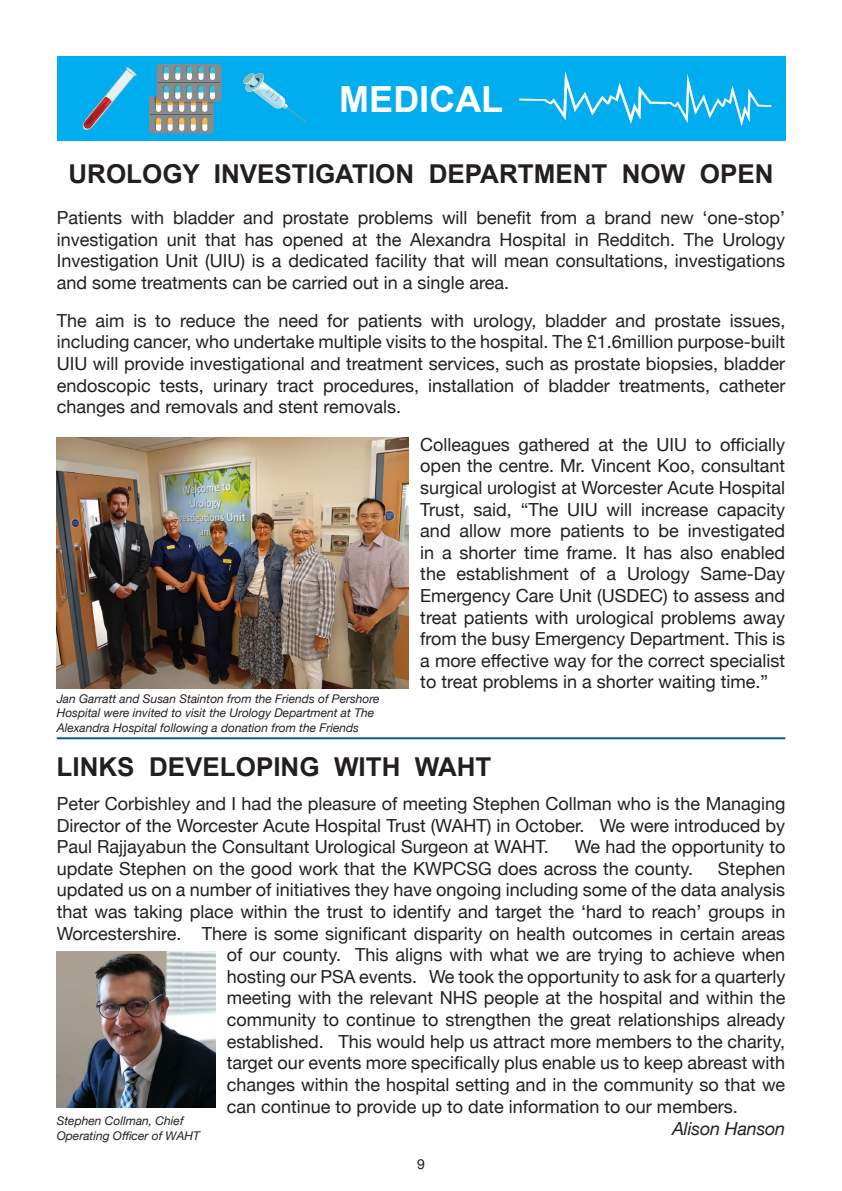
<style>
.page{position:relative;width:842px;height:1191px;background:#fff}
.page>*{position:absolute;margin:0;border:0;box-sizing:border-box;transform-origin:0 0}
.t1{font:700 36px "Arial";color:#fff}
.t2{font:700 26px "Arial";color:#231f20}
.t3{font:18px/21.6px "Helvetica Neue";color:#231f20;text-align:justify}
.t4{font:italic 18px "Helvetica Neue";letter-spacing:-.01em;color:#231f20}
.t5{font:14px "Helvetica Neue";color:#231f20}
.t6{font:italic 12px/14.4px "Helvetica Neue";color:#231f20}
</style>
<div class="page">
<hr style="left:57px;top:737px;width:728px;height:2px;background:#0d5c9d">
<img style="left:57px;top:438px;width:352px;height:250px">
<img style="left:57px;top:951px;width:158px;height:156px">
<div style="left:57px;top:57px;width:728px;height:84px;background:#00aeef"></div>
<svg style="left:519px;top:71px;width:252px;height:55px"></svg>
<svg style="left:82px;top:67px;width:55px;height:64px"></svg>
<div style="left:149px;top:96px;width:65px;height:37px;background:#888b8d;border-radius:3px"></div>
<hr style="left:151px;top:114px;width:61px;height:1px;background:#5a5e5f">
<div style="left:157px;top:64px;width:64px;height:38px;background:#888b8d;border-radius:3px"></div>
<svg style="left:154px;top:66px;width:61px;height:65px"></svg>
<hr style="left:158px;top:82px;width:62px;height:1px;background:#5a5e5f">
<svg style="left:243px;top:73px;width:65px;height:51px"></svg>
<h1 class="t1" style="left:339px;top:79px;width:165px">MEDICAL</h1>
<h2 class="t2" style="left:68px;top:160px;width:706px">UROLOGY INVESTIGATION DEPARTMENT NOW OPEN</h2>
<p class="t3" style="left:57px;top:208px;width:730px">Patients with bladder and prostate problems will benefit from a brand new ‘one-stop’ investigation unit that has opened at the Alexandra Hospital in Redditch. The Urology Investigation Unit (UIU) is a dedicated facility that will mean consultations, investigations and some treatments can be carried out in a single area.</p>
<p class="t3" style="left:57px;top:310px;width:730px">The aim is to reduce the need for patients with urology, bladder and prostate issues, including cancer, who undertake multiple visits to the hospital. The £1.6million purpose-built UIU will provide investigational and treatment services, such as prostate biopsies, bladder endoscopic tests, urinary tract procedures, installation of bladder treatments, catheter changes and removals and stent removals.</p>
<p class="t3" style="left:420px;top:434px;width:366px">Colleagues gathered at the UIU to officially open the centre. Mr. Vincent Koo, consultant surgical urologist at Worcester Acute Hospital Trust, said, “The UIU will increase capacity and allow more patients to be investigated in a shorter time frame. It has also enabled the establishment of a Urology Same-Day Emergency Care Unit (USDEC) to assess and treat patients with urological problems away from the busy Emergency Department. This is a more effective way for the correct specialist to treat problems in a shorter waiting time.”</p>
<p class="t6" style="left:57px;top:692px;width:324px">Jan Garratt and Susan Stainton from the Friends of Pershore<br>Hospital were invited to visit the Urology Department at The<br>Alexandra Hospital following a donation from the Friends</p>
<h2 class="t2" style="left:57px;top:752px;width:436px">LINKS DEVELOPING WITH WAHT</h2>
<p class="t3" style="left:57px;top:794px;width:730px">Peter Corbishley and I had the pleasure of meeting Stephen Collman who is the Managing Director of the Worcester Acute Hospital Trust (WAHT) in October. We were introduced by Paul Rajjayabun the Consultant Urological Surgeon at WAHT.</p>
<p class="t3" style="left:57px;top:837px;width:730px;text-indent:518px">We had the opportunity to update Stephen on the good work that the KWPCSG does across the county.</p>
<p class="t3" style="left:718px;top:858px;width:69px">Stephen</p>
<p class="t3" style="left:57px;top:880px;width:730px">updated us on a number of initiatives they have ongoing including some of the data analysis</p>
<p class="t3" style="left:57px;top:902px;width:730px">that was taking place within the trust to identify and target the ‘hard to reach’ groups in</p>
<p class="t3" style="left:57px;top:923px;width:730px">Worcestershire. There is some significant disparity on health outcomes in certain areas</p>
<p class="t3" style="left:227px;top:945px;width:560px">of our county. This aligns with what we are trying to achieve when</p>
<p class="t3" style="left:227px;top:966px;width:560px">hosting our PSA events. We took the opportunity to ask for a quarterly</p>
<p class="t3" style="left:227px;top:988px;width:560px">meeting with the relevant NHS people at the hospital and within the</p>
<p class="t3" style="left:227px;top:1010px;width:560px">community to continue to strengthen the great relationships already</p>
<p class="t3" style="left:227px;top:1031px;width:560px">established. This would help us attract more members to the charity,</p>
<p class="t3" style="left:227px;top:1053px;width:560px">target our events more specifically plus enable us to keep abreast with</p>
<p class="t3" style="left:227px;top:1074px;width:560px">changes within the hospital setting and in the community so that we</p>
<p class="t3" style="left:227px;top:1096px;width:512px">can continue to provide up to date information to our members.</p>
<p class="t4" style="left:672px;top:1115px;width:115px">Alison Hanson</p>
<p class="t6" style="left:57px;top:1114px;width:145px">Stephen Collman, Chief<br>Operating Officer of WAHT</p>
<p class="t5" style="left:417px;top:1154px;width:9px">9</p>
</div>
